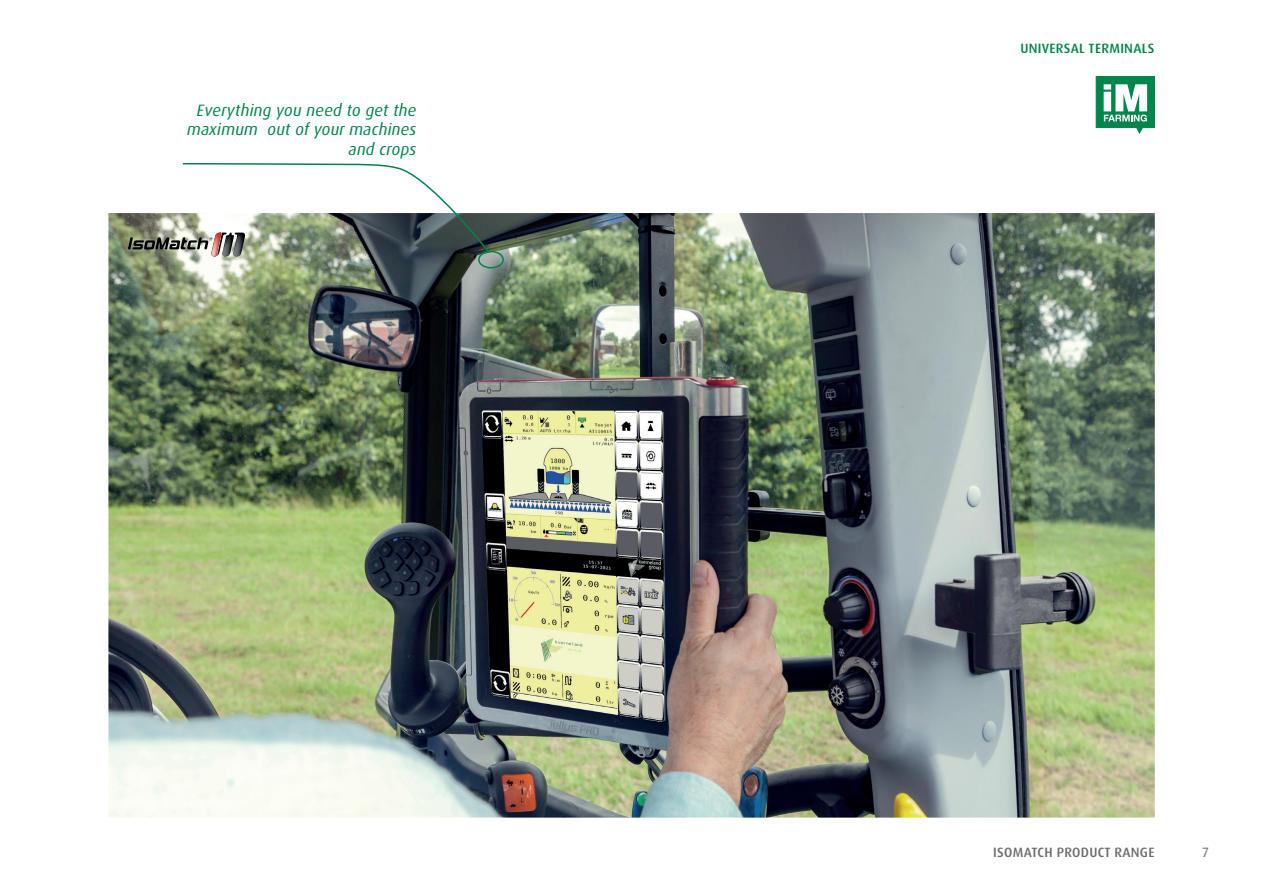
<style>
.page{position:relative;width:1263px;height:893px;background:#fff}
.page>*{position:absolute;margin:0;border:0;box-sizing:border-box;transform-origin:0 0}
.t1{font:italic 16.5px/19.5px "Dax Pro";letter-spacing:.01em;color:#00854a;text-align:right}
.t2{font:500 13.5px "Dax Pro";letter-spacing:.02em;color:#6c6d70}
.t3{font:500 13.5px "Dax Pro";letter-spacing:.02em;color:#00854a}
.t4{font:13.5px "Dax Pro";color:#6c6d70}
</style>
<div class="page">
<svg style="left:1096px;top:76px;width:59px;height:58px"></svg>
<img style="left:108px;top:213px;width:1047px;height:605px">
<img style="left:128px;top:162px;width:377px;height:107px">
<p class="t1" style="left:187px;top:100px;width:231px">Everything you need to get the maximum out of your machines and crops</p>
<p class="t3" style="left:1020px;top:40px;width:136px">UNIVERSAL TERMINALS</p>
<p class="t2" style="left:993px;top:843px;width:163px">ISOMATCH PRODUCT RANGE</p>
<p class="t4" style="left:1202px;top:843px;width:8px">7</p>
</div>
